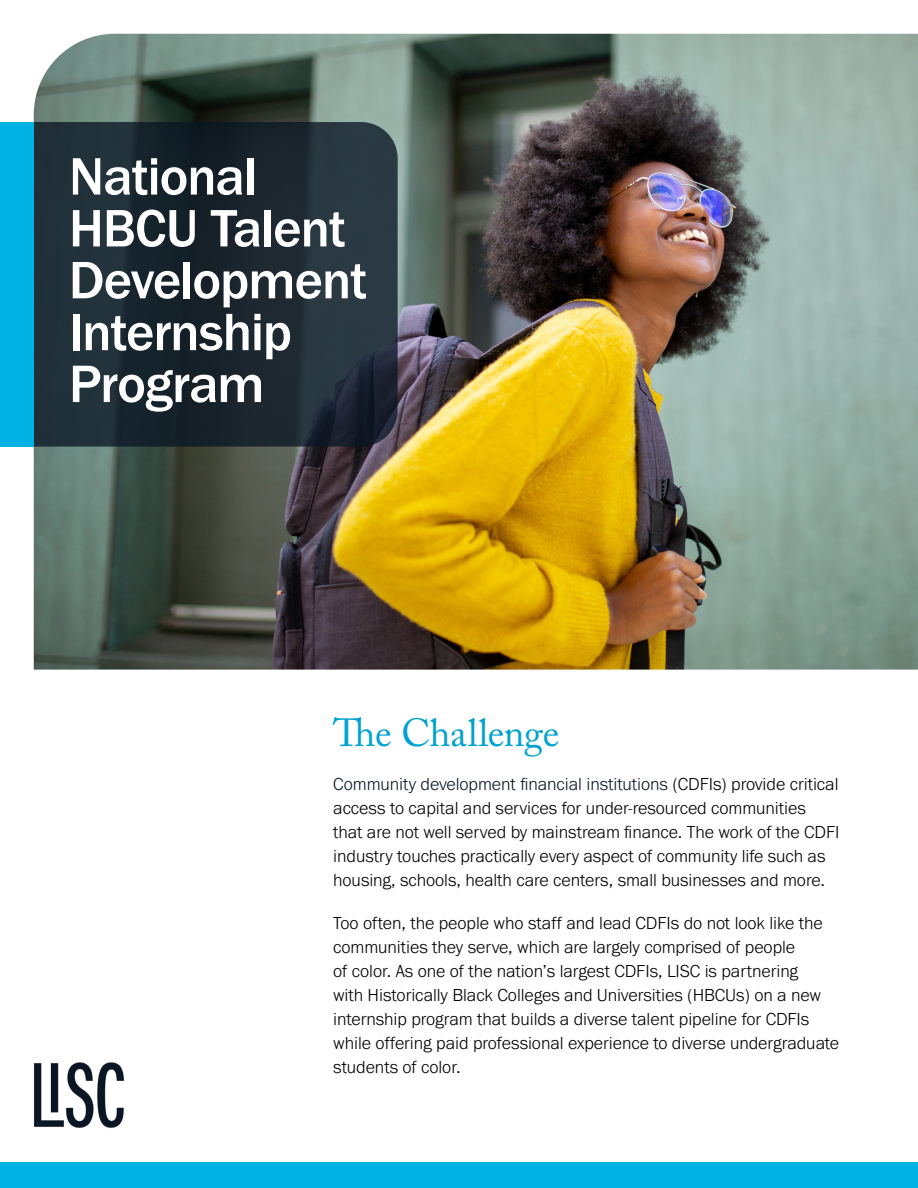
<style>
.page{position:relative;width:918px;height:1188px;background:#fff}
.page>*{position:absolute;margin:0;border:0;box-sizing:border-box;transform-origin:0 0}
.TX_MAIN{font:500 54.45px/51.9px "Franklin Gothic URW";letter-spacing:-.02em;color:#fff}
.Subheading{font:39px "Adobe Caslon Pro";letter-spacing:-.01em;color:#00a2d0}
.TX_MAIN-2{font:300 18px/24px "Franklin Gothic URW";letter-spacing:-.005em;color:#000}
.s1{color:#0a1624}
</style>
<div class="page">
<div style="left:0;top:1162px;width:918px;height:26px;background:#00b1e4"></div>
<img style="left:34px;top:34px;width:884px;height:636px">
<img style="left:33px;top:1062px;width:92px;height:66px">
<svg style="left:34px;top:122px;width:364px;height:325px;background:#1e2b34"></svg>
<div style="left:0;top:122px;width:34px;height:325px;background:#00b1e4"></div>
<p class="TX_MAIN" style="left:69px;top:150px;width:300px">National<br>HBCU Talent<br>Development<br>Internship<br>Program</p>
<p class="Subheading" style="left:333px;top:709px;width:228px">The Challenge</p>
<p class="TX_MAIN-2" style="left:333px;top:771px;width:508px"><span class="s1">Community development financial institutions</span> (CDFIs) provide critical access to capital and services for under-resourced communities that are not well served by mainstream finance. The work of the CDFI industry touches practically every aspect of community life such as housing, schools, health care centers, small businesses and more.</p>
<p class="TX_MAIN-2" style="left:333px;top:911px;width:507px">Too often, the people who staff and lead CDFIs do not look like the communities they serve, which are largely comprised of people<br>of color. As one of the nation’s largest CDFIs, LISC is partnering<br>with Historically Black Colleges and Universities (HBCUs) on a new internship program that builds a diverse talent pipeline for CDFIs while offering paid professional experience to diverse undergraduate students of color.</p>
</div>
